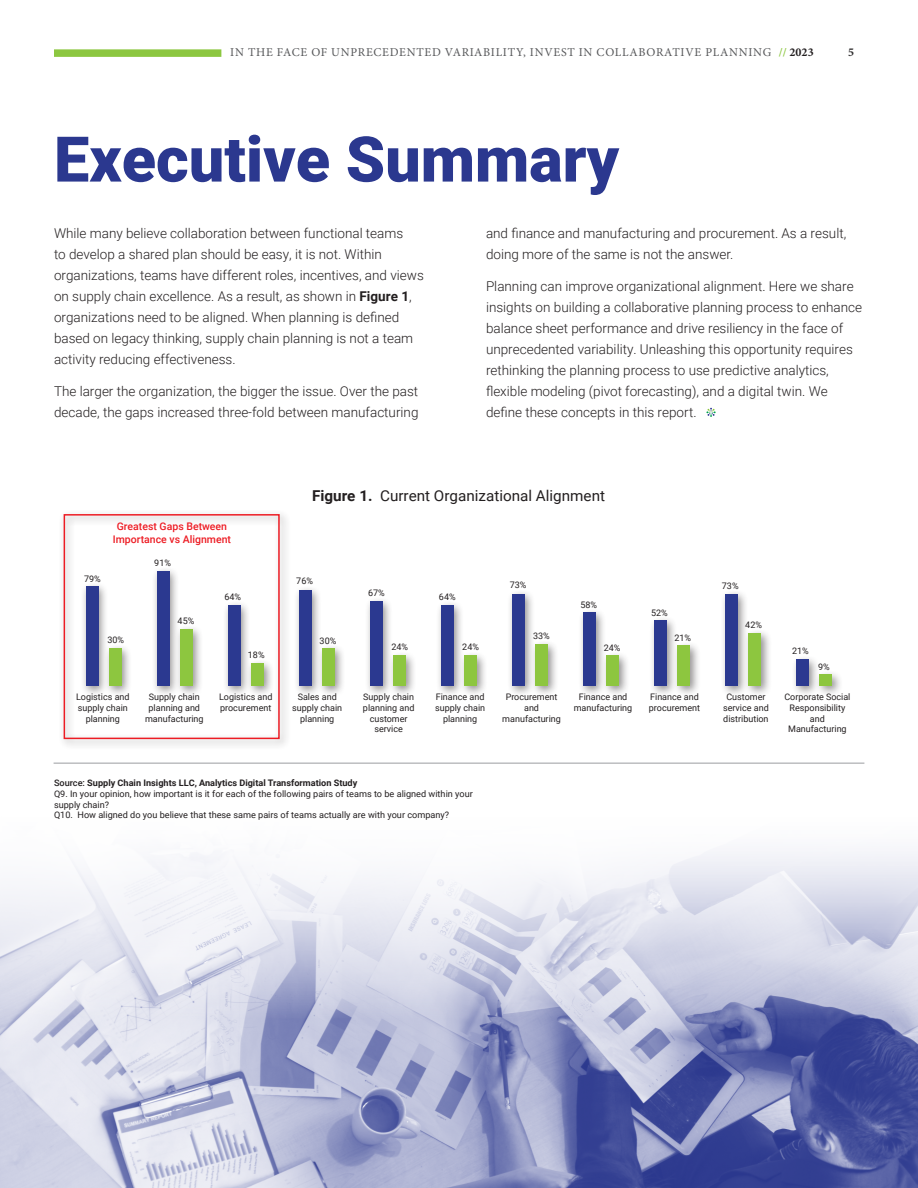
<style>
.page{position:relative;width:918px;height:1188px;background:#fff}
.page>*{position:absolute;margin:0;border:0;box-sizing:border-box;transform-origin:0 0}
.Large_Text{font:900 63px "Roboto";color:#2b388f}
.t1{font:15px "Roboto";color:#231f20}
.Body_Text__align_lef{font:300 13.5px/21px "Roboto";color:#231f20}
.t2{font:12px "Minion Pro";letter-spacing:.06em;color:#57585a}
.t3{font:700 12px "Minion Pro";color:#312f30}
.Body_Text__align_cen{font:500 10.5px/12.6px "Roboto";color:#ed1c24;text-align:center}
.Body_Text__align_cen-2{font:9px/10.8px "Roboto";color:#231f20;text-align:center}
.t4{font:700 9px "Roboto";color:#231f20}
.s1{font-weight:700;color:#8cc740}
.s2{font-weight:700;color:#231f20}
.s3{font-weight:700}
.s4{font-weight:500}
</style>
<div class="page">
<div style="left:54px;top:49px;width:167px;height:8px;background:#8cc740"></div>
<img style="left:0;top:852px;width:918px;height:336px">
<svg style="left:706px;top:408px;width:10px;height:9px"></svg>
<div style="left:81px;top:566px;width:763px;height:131px;background:#231f20;opacity:.5"></div>
<div style="left:820px;top:674px;width:12px;height:12px;background:#8dc63f"></div>
<div style="left:796px;top:659px;width:13px;height:27px;background:#2b3990"></div>
<div style="left:749px;top:633px;width:12px;height:53px;background:#8dc63f"></div>
<div style="left:725px;top:594px;width:13px;height:92px;background:#2b3990"></div>
<div style="left:678px;top:645px;width:12px;height:41px;background:#8dc63f"></div>
<div style="left:654px;top:620px;width:13px;height:66px;background:#2b3990"></div>
<div style="left:606px;top:655px;width:13px;height:31px;background:#8dc63f"></div>
<div style="left:583px;top:613px;width:13px;height:73px;background:#2b3990"></div>
<div style="left:535px;top:644px;width:13px;height:42px;background:#8dc63f"></div>
<div style="left:512px;top:594px;width:13px;height:92px;background:#2b3990"></div>
<div style="left:464px;top:655px;width:13px;height:31px;background:#8dc63f"></div>
<div style="left:441px;top:605px;width:13px;height:81px;background:#2b3990"></div>
<div style="left:393px;top:655px;width:13px;height:31px;background:#8dc63f"></div>
<div style="left:370px;top:601px;width:13px;height:85px;background:#2b3990"></div>
<div style="left:322px;top:648px;width:13px;height:38px;background:#8dc63f"></div>
<div style="left:299px;top:590px;width:13px;height:96px;background:#2b3990"></div>
<div style="left:59px;top:509px;width:232px;height:241px;background:#231f20;opacity:.5"></div>
<div style="left:64px;top:514px;width:216px;height:225px;border:2px solid #ed1c24"></div>
<hr style="left:54px;top:762px;width:810px;height:2px;background:#bcbdc0">
<p class="t2" style="left:230px;top:45px;width:585px">IN THE FACE OF UNPRECEDENTED VARIABILITY, INVEST IN COLLABORATIVE PLANNING <span class="s1">//</span> <span class="s2">2023</span></p>
<p class="t3" style="left:848px;top:44px;width:7px">5</p>
<p class="Large_Text" style="left:54px;top:115px;width:567px">Executive Summary</p>
<p class="Body_Text__align_lef" style="left:54px;top:222px;width:371px">While many believe collaboration between functional teams<br>to develop a shared plan should be easy, it is not. Within organizations, teams have different roles, incentives, and views on supply chain excellence. As a result, as shown in <span class="s3">Figure 1</span>, organizations need to be aligned. When planning is defined based on legacy thinking, supply chain planning is not a team activity reducing effectiveness.</p>
<p class="Body_Text__align_lef" style="left:54px;top:380px;width:366px">The larger the organization, the bigger the issue. Over the past decade, the gaps increased three-fold between manufacturing</p>
<p class="Body_Text__align_lef" style="left:486px;top:222px;width:362px">and finance and manufacturing and procurement. As a result, doing more of the same is not the answer.</p>
<p class="Body_Text__align_lef" style="left:486px;top:275px;width:378px">Planning can improve organizational alignment. Here we share insights on building a collaborative planning process to enhance balance sheet performance and drive resiliency in the face of unprecedented variability. Unleashing this opportunity requires rethinking the planning process to use predictive analytics, flexible modeling (pivot forecasting), and a digital twin. We define these concepts in this report.</p>
<p class="t1" style="left:312px;top:485px;width:294px"><span class="s3">Figure 1.</span> Current Organizational Alignment</p>
<p class="Body_Text__align_cen" style="left:113px;top:520px;width:120px">Greatest Gaps Between<br>Importance vs Alignment</p>
<p class="Body_Text__align_cen-2" style="left:154px;top:557px;width:18px">91%</p>
<p class="Body_Text__align_cen-2" style="left:84px;top:573px;width:18px">79%</p>
<p class="Body_Text__align_cen-2" style="left:225px;top:591px;width:18px">64%</p>
<p class="Body_Text__align_cen-2" style="left:296px;top:575px;width:18px">76%</p>
<p class="Body_Text__align_cen-2" style="left:368px;top:587px;width:18px">67%</p>
<p class="Body_Text__align_cen-2" style="left:439px;top:591px;width:18px">64%</p>
<p class="Body_Text__align_cen-2" style="left:510px;top:579px;width:18px">73%</p>
<p class="Body_Text__align_cen-2" style="left:580px;top:599px;width:18px">58%</p>
<p class="Body_Text__align_cen-2" style="left:651px;top:607px;width:18px">52%</p>
<p class="Body_Text__align_cen-2" style="left:722px;top:580px;width:18px">73%</p>
<p class="Body_Text__align_cen-2" style="left:178px;top:615px;width:18px">45%</p>
<p class="Body_Text__align_cen-2" style="left:745px;top:619px;width:18px">42%</p>
<p class="Body_Text__align_cen-2" style="left:107px;top:634px;width:18px">30%</p>
<p class="Body_Text__align_cen-2" style="left:248px;top:649px;width:18px">18%</p>
<p class="Body_Text__align_cen-2" style="left:320px;top:635px;width:18px">30%</p>
<p class="Body_Text__align_cen-2" style="left:391px;top:641px;width:18px">24%</p>
<p class="Body_Text__align_cen-2" style="left:462px;top:641px;width:18px">24%</p>
<p class="Body_Text__align_cen-2" style="left:533px;top:631px;width:18px">33%</p>
<p class="Body_Text__align_cen-2" style="left:604px;top:643px;width:18px">24%</p>
<p class="Body_Text__align_cen-2" style="left:675px;top:632px;width:18px">21%</p>
<p class="Body_Text__align_cen-2" style="left:792px;top:645px;width:18px">21%</p>
<p class="Body_Text__align_cen-2" style="left:818px;top:661px;width:13px">9%</p>
<p class="Body_Text__align_cen-2" style="left:76px;top:691px;width:55px">Logistics and supply chain planning</p>
<p class="Body_Text__align_cen-2" style="left:145px;top:691px;width:60px">Supply chain planning and manufacturing</p>
<p class="Body_Text__align_cen-2" style="left:219px;top:691px;width:55px;text-align:left">Logistics and procurement</p>
<p class="Body_Text__align_cen-2" style="left:292px;top:691px;width:52px">Sales and supply chain planning</p>
<p class="Body_Text__align_cen-2" style="left:435px;top:691px;width:52px">Finance and supply chain planning</p>
<p class="Body_Text__align_cen-2" style="left:502px;top:691px;width:60px">Procurement and manufacturing</p>
<p class="Body_Text__align_cen-2" style="left:574px;top:691px;width:60px">Finance and manufacturing</p>
<p class="Body_Text__align_cen-2" style="left:649px;top:691px;width:53px;text-align:left">Finance and procurement</p>
<p class="Body_Text__align_cen-2" style="left:723px;top:691px;width:47px">Customer service and distribution</p>
<p class="Body_Text__align_cen-2" style="left:784px;top:691px;width:68px">Corporate Social<br>Responsibility and<br>Manufacturing</p>
<p class="Body_Text__align_cen-2" style="left:363px;top:691px;width:53px">Supply chain planning and customer service</p>
<p class="t4" style="left:54px;top:776px;width:305px"><span class="s4">Source:</span> Supply Chain Insights LLC, Analytics Digital Transformation Study</p>
<p class="Body_Text__align_cen-2" style="left:54px;top:788px;width:420px;text-align:left">Q9. In your opinion, how important is it for each of the following pairs of teams to be aligned within your supply chain?</p>
<p class="Body_Text__align_cen-2" style="left:54px;top:809px;width:397px">Q10. How aligned do you believe that these same pairs of teams actually are with your company?</p>
</div>
